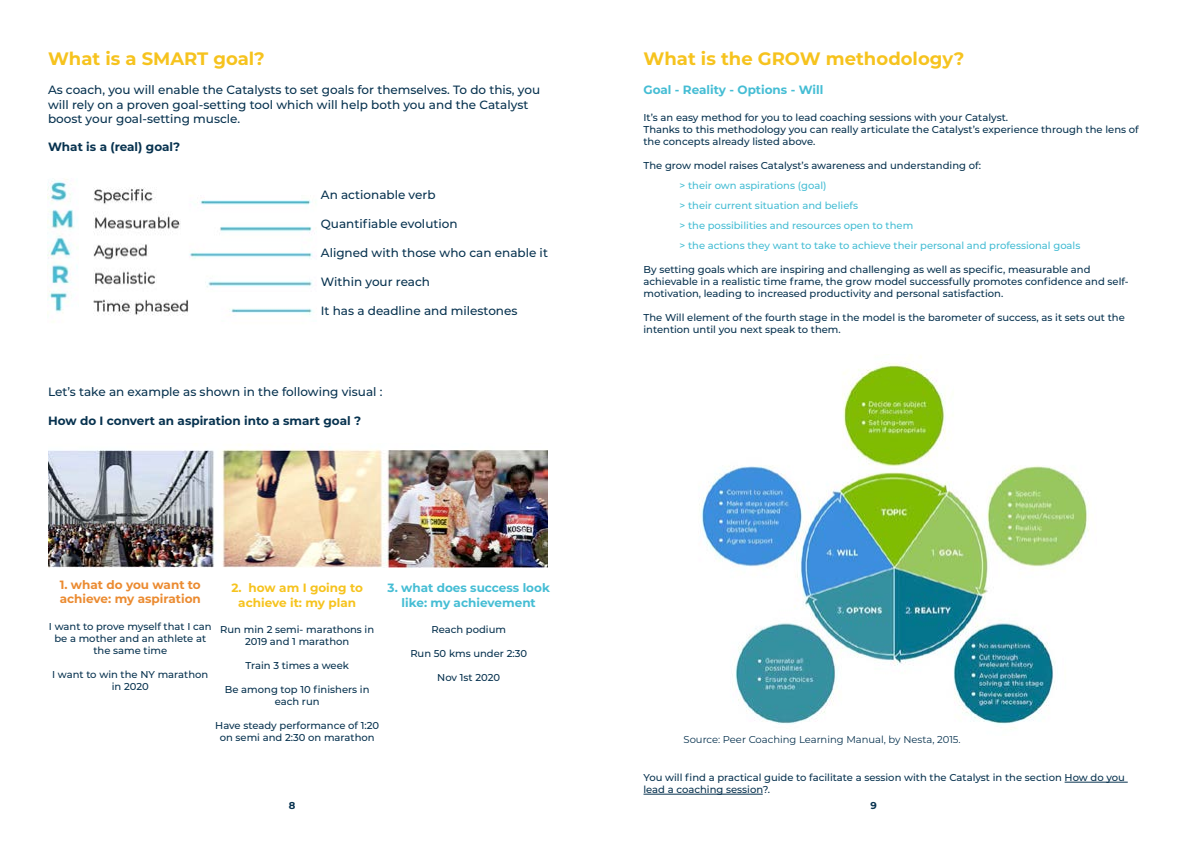
<style>
.page{position:relative;width:1191px;height:842px;background:#fff}
.page>*{position:absolute;margin:0;border:0;box-sizing:border-box;transform-origin:0 0}
.t1{font:700 18px "Montserrat";color:#f6c31e}
.t2{font:500 12px/14.4px "Montserrat";color:#07324f}
.t3{font:700 12px/14.4px "Montserrat";color:#45bdd4;text-align:center}
.t4{font:700 12px "Montserrat";color:#07324f}
.t5{font:700 12px/14.4px "Montserrat";color:#eb8b31}
.t6{font:700 12px/14.4px "Montserrat";color:#f6c31e;text-align:center}
.t7{font:500 10px/12px "Montserrat";color:#07324f;text-align:center}
.t8{font:500 10px/20px "Montserrat";color:#45bdd4}
.t9{font:10px "Montserrat";color:#07324f}
.t10{font:700 10px "Montserrat";color:#07324f}
</style>
<div class="page">
<hr style="left:1064px;top:782px;width:63px;height:1px;background:#07324f">
<hr style="left:643px;top:794px;width:119px;height:1px;background:#07324f">
<img style="left:699px;top:362px;width:390px;height:363px">
<img style="left:48px;top:179px;width:268px;height:143px">
<img style="left:48px;top:443px;width:499px;height:124px">
<h1 class="t1" style="left:48px;top:46px;width:218px">What is a SMART goal?</h1>
<p class="t2" style="left:48px;top:82px;width:493px">As coach, you will enable the Catalysts to set goals for themselves. To do this, you will rely on a proven goal-setting tool which will help both you and the Catalyst boost your goal-setting muscle.</p>
<p class="t4" style="left:48px;top:138px;width:134px">What is a (real) goal?</p>
<p class="t2" style="left:321px;top:187px;width:116px">An actionable verb</p>
<p class="t2" style="left:321px;top:216px;width:138px">Quantifiable evolution</p>
<p class="t2" style="left:321px;top:245px;width:228px">Aligned with those who can enable it</p>
<p class="t2" style="left:321px;top:274px;width:111px">Within your reach</p>
<p class="t2" style="left:321px;top:303px;width:198px">It has a deadline and milestones</p>
<p class="t2" style="left:48px;top:384px;width:336px">Let’s take an example as shown in the following visual :</p>
<p class="t4" style="left:48px;top:412px;width:315px">How do I convert an aspiration into a smart goal ?</p>
<p class="t5" style="left:60px;top:577px;width:143px">1. what do you want to achieve: my aspiration</p>
<p class="t7" style="left:49px;top:620px;width:164px">I want to prove myself that I can be a mother and an athlete at the same time</p>
<p class="t7" style="left:52px;top:668px;width:158px">I want to win the NY marathon in 2020</p>
<p class="t6" style="left:231px;top:580px;width:133px">2. how am I going to achieve it: my plan</p>
<p class="t7" style="left:220px;top:623px;width:155px">Run min 2 semi- marathons in<br>2019 and 1 marathon</p>
<p class="t7" style="left:245px;top:659px;width:105px">Train 3 times a week</p>
<p class="t7" style="left:225px;top:683px;width:146px">Be among top 10 finishers in each run</p>
<p class="t7" style="left:215px;top:719px;width:165px">Have steady performance of 1:20 on semi and 2:30 on marathon</p>
<p class="t3" style="left:387px;top:580px;width:164px">3. what does success look like: my achievement</p>
<p class="t7" style="left:431px;top:623px;width:76px">Reach podium</p>
<p class="t7" style="left:410px;top:647px;width:118px">Run 50 kms under 2:30</p>
<p class="t7" style="left:437px;top:671px;width:64px">Nov 1st 2020</p>
<h1 class="t1" style="left:643px;top:46px;width:322px">What is the GROW methodology?</h1>
<p class="t3" style="left:643px;top:82px;width:181px">Goal - Reality - Options - Will</p>
<p class="t7" style="left:643px;top:111px;width:497px;text-align:left">It’s an easy method for you to lead coaching sessions with your Catalyst.<br>Thanks to this methodology you can really articulate the Catalyst’s experience through the lens of the concepts already listed above.</p>
<p class="t7" style="left:643px;top:159px;width:339px">The grow model raises Catalyst’s awareness and understanding of:</p>
<p class="t8" style="left:679px;top:175px;width:402px">&gt; their own aspirations (goal)<br>&gt; their current situation and beliefs<br>&gt; the possibilities and resources open to them<br>&gt; the actions they want to take to achieve their personal and professional goals</p>
<p class="t7" style="left:643px;top:263px;width:487px;text-align:left">By setting goals which are inspiring and challenging as well as specific, measurable and achievable in a realistic time frame, the grow model successfully promotes confidence and self&shy;motivation, leading to increased productivity and personal satisfaction.</p>
<p class="t7" style="left:643px;top:311px;width:483px;text-align:left">The Will element of the fourth stage in the model is the barometer of success, as it sets out the intention until you next speak to them.</p>
<p class="t9" style="left:683px;top:733px;width:279px">Source: Peer Coaching Learning Manual, by Nesta, 2015.</p>
<p class="t7" style="left:643px;top:771px;width:483px;text-align:left">You will find a practical guide to facilitate a session with the Catalyst in the section How do you lead a coaching session?.</p>
<p class="t10" style="left:289px;top:798px;width:8px">8</p>
<p class="t10" style="left:870px;top:798px;width:8px">9</p>
</div>
